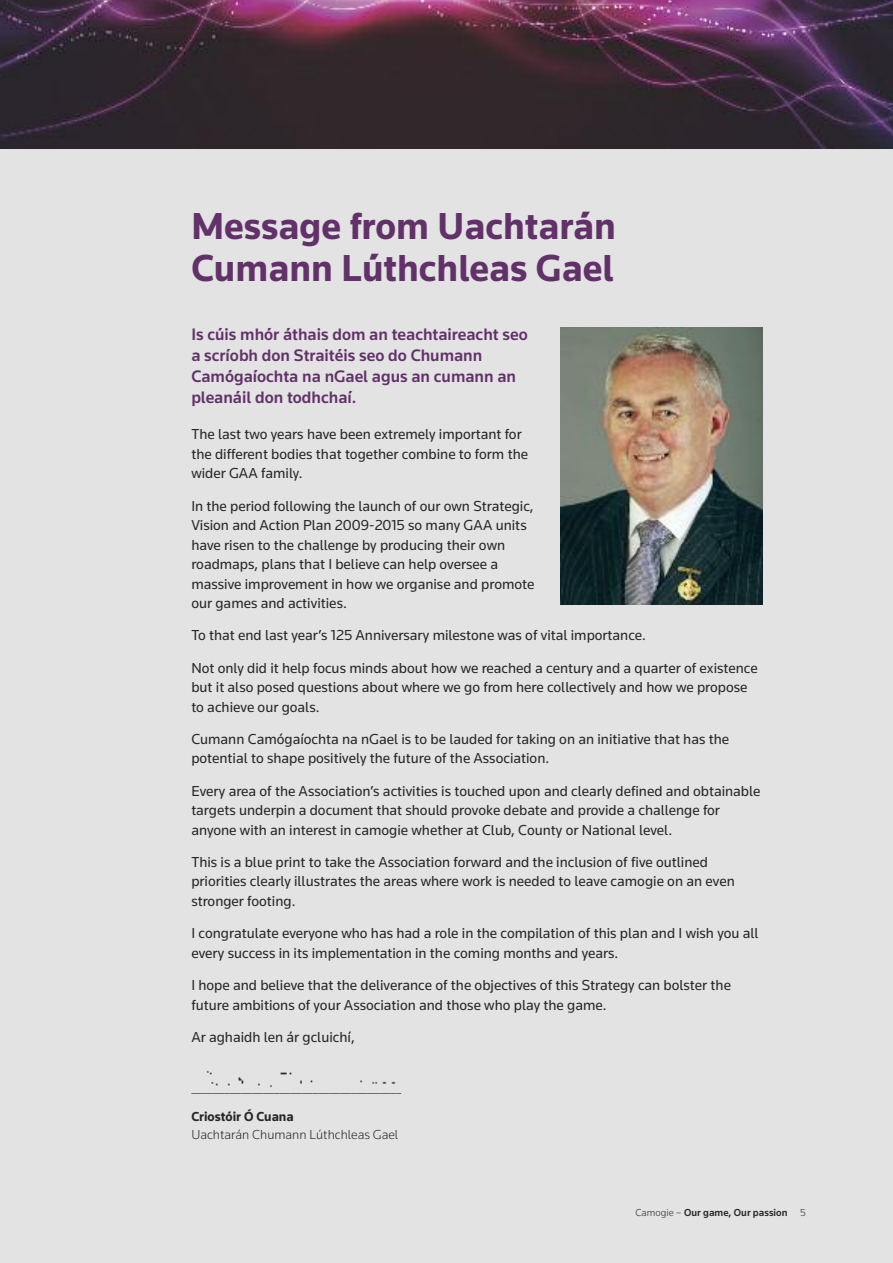
<style>
.page{position:relative;width:893px;height:1263px;background:#e3e3e3}
.page>*{position:absolute;margin:0;border:0;box-sizing:border-box;transform-origin:0 0}
.t1{font:700 39px/42px "Knowledge";color:#62316a}
.t2{font:500 17.25px/21px "Knowledge";color:#62316a}
.t3{font:15px/19.5px "Knowledge";color:#272627}
.t4{font:13.5px "Knowledge";color:#272627}
.t5{font:300 13.5px "Knowledge";color:#272627}
.t6{font:700 13.5px "Knowledge";color:#272627}
.t7{font:500 10.5px "Knowledge";color:#272627}
.s1{font-weight:300}
</style>
<div class="page">
<img style="left:0;top:0;width:893px;height:149px">
<img style="left:561px;top:328px;width:202px;height:277px">
<img style="left:206px;top:1070px;width:190px;height:18px">
<h1 class="t1" style="left:191px;top:208px;width:426px">Message from Uachtarán<br>Cumann Lúthchleas Gael</h1>
<p class="t2" style="left:191px;top:325px;width:338px">Is cúis mhór áthais dom an teachtaireacht seo a scríobh don Straitéis seo do Chumann Camógaíochta na nGael agus an cumann an pleanáil don todhchaí.</p>
<p class="t3" style="left:191px;top:426px;width:338px">The last two years have been extremely important for the different bodies that together combine to form the wider GAA family.</p>
<p class="t3" style="left:191px;top:497px;width:345px">In the period following the launch of our own Strategic, Vision and Action Plan 2009-2015 so many GAA units have risen to the challenge by producing their own roadmaps, plans that I believe can help oversee a massive improvement in how we organise and promote our games and activities.</p>
<p class="t3" style="left:191px;top:621px;width:568px;line-height:32.2px">To that end last year’s 125 Anniversary milestone was of vital importance.<br>Not only did it help focus minds about how we reached a century and a quarter of existence</p>
<p class="t3" style="left:191px;top:679px;width:558px">but it also posed questions about where we go from here collectively and how we propose to achieve our goals.</p>
<p class="t3" style="left:191px;top:730px;width:539px">Cumann Camógaíochta na nGael is to be lauded for taking on an initiative that has the potential to shape positively the future of the Association.</p>
<p class="t3" style="left:191px;top:782px;width:570px">Every area of the Association’s activities is touched upon and clearly defined and obtainable targets underpin a document that should provoke debate and provide a challenge for anyone with an interest in camogie whether at Club, County or National level.</p>
<p class="t3" style="left:191px;top:853px;width:545px">This is a blue print to take the Association forward and the inclusion of five outlined priorities clearly illustrates the areas where work is needed to leave camogie on an even stronger footing.</p>
<p class="t3" style="left:191px;top:925px;width:569px">I congratulate everyone who has had a role in the compilation of this plan and I wish you all every success in its implementation in the coming months and years.</p>
<p class="t3" style="left:191px;top:976px;width:541px">I hope and believe that the deliverance of the objectives of this Strategy can bolster the future ambitions of your Association and those who play the game.</p>
<p class="t3" style="left:191px;top:1028px;width:165px">Ar aghaidh len ár gcluichí,</p>
<p class="t4" style="left:191px;top:1083px;width:211px">______________________________________</p>
<p class="t6" style="left:191px;top:1111px;width:104px">Criostóir Ó Cuana</p>
<p class="t5" style="left:191px;top:1129px;width:209px">Uachtarán Chumann Lúthchleas Gael</p>
<p class="t7" style="left:635px;top:1209px;width:172px"><span class="s1">Camogie –</span> Our game, Our passion <span class="s1">5</span></p>
</div>
